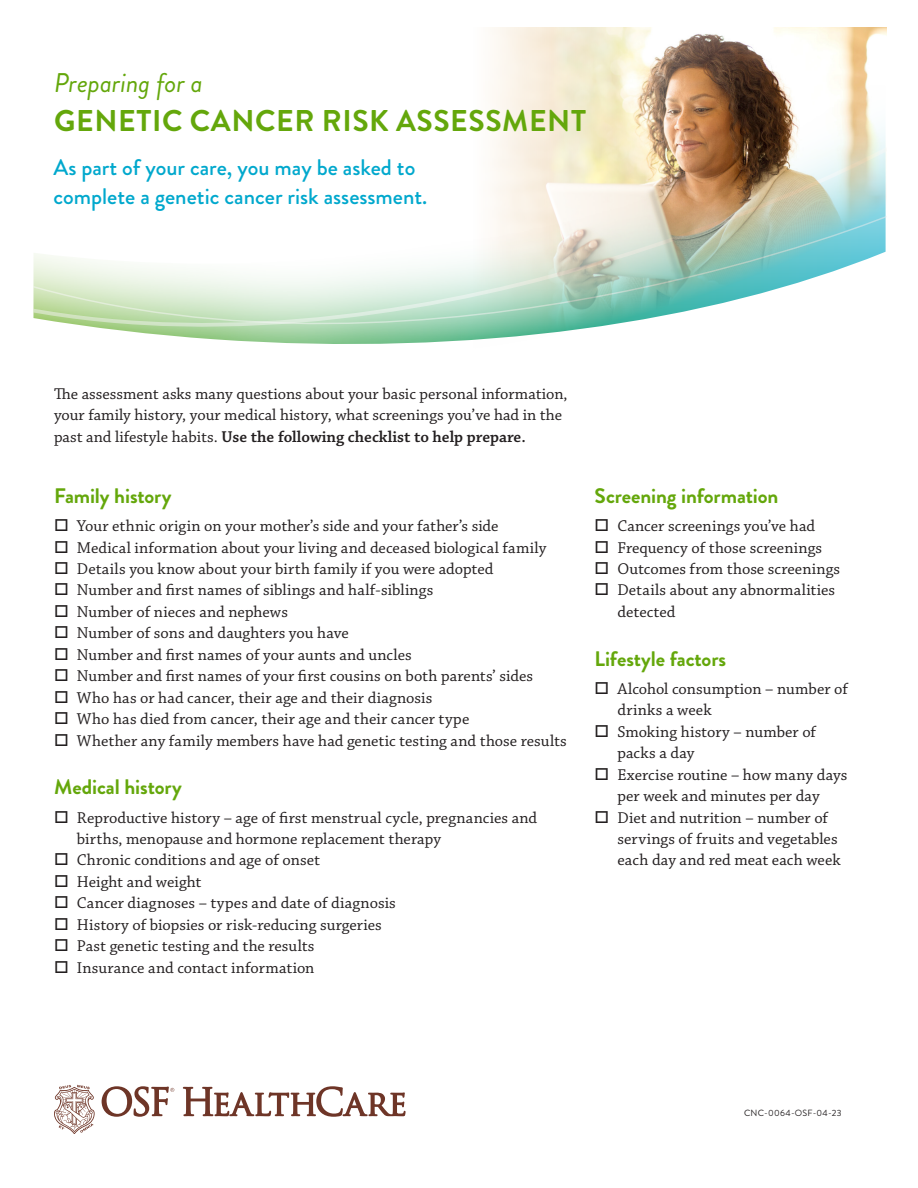
<style>
.page{position:relative;width:918px;height:1188px;background:#fff}
.page>*{position:absolute;margin:0;border:0;box-sizing:border-box;transform-origin:0 0}
.t1{font:700 30px "Brandon Grotesque";letter-spacing:.02em;color:#64a70b}
.t2{font:italic 27px "Brandon Grotesque";color:#64a70b}
.t3{font:500 22.5px/29.2px "Brandon Grotesque";color:#00a8cd}
.t4{font:700 21px "Brandon Grotesque";letter-spacing:-.005em;color:#64a70b}
.t5{font:16.5px/21.5px "Chaparral Pro";color:#231f20}
.t6{font:9px "Brandon Grotesque";letter-spacing:.035em;color:#231f20}
.s1{font-weight:600}
</style>
<div class="page">
<svg style="left:33px;top:253px;width:367px;height:91px"></svg>
<img style="left:400px;top:27px;width:487px;height:317px">
<svg style="left:54px;top:1085px;width:41px;height:49px"></svg>
<svg style="left:183px;top:1086px;width:223px;height:31px"></svg>
<svg style="left:102px;top:1086px;width:72px;height:31px"></svg>
<p class="t2" style="left:54px;top:65px;width:150px">Preparing for a</p>
<p class="t1" style="left:54px;top:100px;width:533px">GENETIC CANCER RISK ASSESSMENT</p>
<p class="t3" style="left:53px;top:153px;width:375px">As part of your care, you may be asked to complete a genetic cancer risk assessment.</p>
<p class="t5" style="left:54px;top:384px;width:515px">The assessment asks many questions about your basic personal information, your family history, your medical history, what screenings you’ve had in the past and lifestyle habits. <span class="s1">Use the following checklist to help prepare.</span></p>
<p class="t4" style="left:54px;top:481px;width:119px">Family history</p>
<p class="t5" style="left:54px;top:516px;width:446px">□ Your ethnic origin on your mother’s side and your father’s side</p>
<p class="t5" style="left:54px;top:537px;width:494px">□ Medical information about your living and deceased biological family</p>
<p class="t5" style="left:54px;top:559px;width:441px">□ Details you know about your birth family if you were adopted</p>
<p class="t5" style="left:54px;top:580px;width:381px">□ Number and first names of siblings and half-siblings</p>
<p class="t5" style="left:54px;top:602px;width:235px">□ Number of nieces and nephews</p>
<p class="t5" style="left:54px;top:623px;width:296px">□ Number of sons and daughters you have</p>
<p class="t5" style="left:54px;top:644px;width:359px">□ Number and first names of your aunts and uncles</p>
<p class="t5" style="left:54px;top:666px;width:481px">□ Number and first names of your first cousins on both parents’ sides</p>
<p class="t5" style="left:54px;top:687px;width:380px">□ Who has or had cancer, their age and their diagnosis</p>
<p class="t5" style="left:54px;top:709px;width:417px">□ Who has died from cancer, their age and their cancer type</p>
<p class="t5" style="left:54px;top:730px;width:514px">□ Whether any family members have had genetic testing and those results</p>
<p class="t4" style="left:54px;top:772px;width:129px">Medical history</p>
<p class="t5" style="left:77px;top:807px;width:462px;text-indent:-23px">□ Reproductive history – age of first menstrual cycle, pregnancies and births, menopause and hormone replacement therapy</p>
<p class="t5" style="left:54px;top:850px;width:268px">□ Chronic conditions and age of onset</p>
<p class="t5" style="left:54px;top:872px;width:149px">□ Height and weight</p>
<p class="t5" style="left:54px;top:893px;width:343px">□ Cancer diagnoses – types and date of diagnosis</p>
<p class="t5" style="left:54px;top:914px;width:329px">□ History of biopsies or risk-reducing surgeries</p>
<p class="t5" style="left:54px;top:936px;width:262px">□ Past genetic testing and the results</p>
<p class="t5" style="left:54px;top:957px;width:262px">□ Insurance and contact information</p>
<p class="t4" style="left:595px;top:481px;width:185px">Screening information</p>
<p class="t5" style="left:595px;top:516px;width:222px">□ Cancer screenings you’ve had</p>
<p class="t5" style="left:595px;top:537px;width:229px">□ Frequency of those screenings</p>
<p class="t5" style="left:595px;top:559px;width:247px">□ Outcomes from those screenings</p>
<p class="t5" style="left:617px;top:580px;width:219px;text-indent:-23px">□ Details about any abnormalities detected</p>
<p class="t4" style="left:595px;top:644px;width:133px">Lifestyle factors</p>
<p class="t5" style="left:617px;top:679px;width:232px;text-indent:-23px">□ Alcohol consumption – number of drinks a week</p>
<p class="t5" style="left:617px;top:721px;width:200px;text-indent:-23px">□ Smoking history – number of packs a day</p>
<p class="t5" style="left:595px;top:764px;width:254px;text-align:center">□ Exercise routine – how many days per week and minutes per day</p>
<p class="t5" style="left:617px;top:807px;width:225px;text-indent:-23px">□ Diet and nutrition – number of servings of fruits and vegetables each day and red meat each week</p>
<p class="t6" style="left:744px;top:1106px;width:99px">CNC-0064-OSF-04-23</p>
</div>
